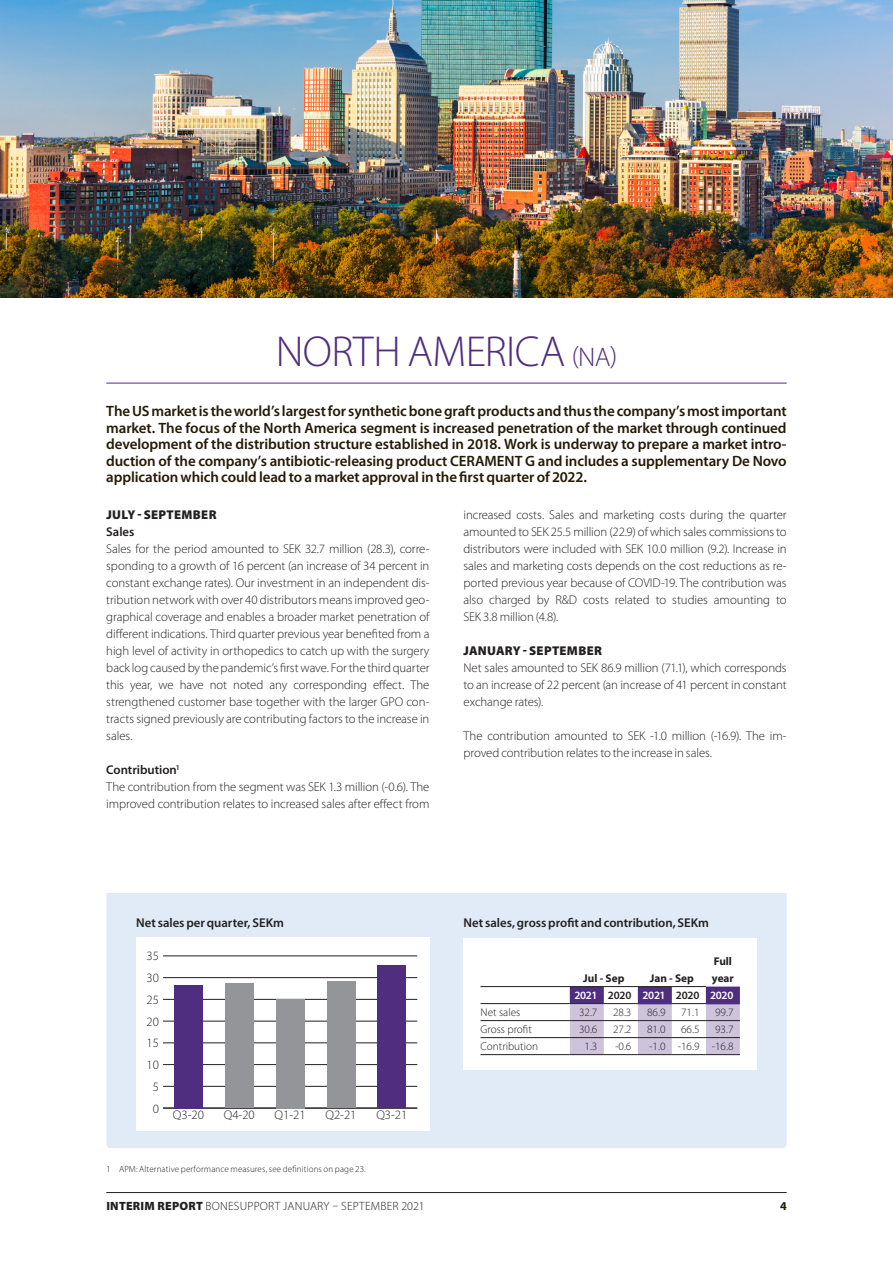
<style>
.page{position:relative;width:893px;height:1263px;background:#fff}
.page>*{position:absolute;margin:0;border:0;box-sizing:border-box;transform-origin:0 0}
.Rubrik_1{font:300 43.5px "Myriad Pro";letter-spacing:-.01em;color:#4f2d7f}
.Ingress{font:600 15px/16.5px "Myriad Pro";letter-spacing:-.01em;color:#251a05;text-align:justify}
.t1{font:300 12.75px/17px "Myriad Pro";letter-spacing:-.005em;color:#231f20;text-align:justify}
.Underrubrik_2_-_ny{font:600 12.75px "Myriad Pro";color:#231f20}
.Underrubrik_1_-_ny{font:900 12.75px "Myriad Pro";letter-spacing:.025em;color:#231f20}
.t2{font:300 12px "Myriad Pro";letter-spacing:.02em;color:#231f20}
.t3{font:700 12px "Myriad Pro";color:#251a05}
.Tabell_neutral_-_hög{font:300 11.25px "Myriad Pro";color:#231f20}
.Tabell_neutral_-_vän{font:300 11.25px "Myriad Pro";color:#231f20}
.Not_bröd_tabell_rubr{font:700 11.25px/17px "Myriad Pro";color:#231f20}
.Not_bröd_tabell_rubr-2{font:600 11.25px "Myriad Pro";letter-spacing:-.03em;color:#fff}
.Not_bröd_tabell_rubr-3{font:600 11.25px "Myriad Pro";letter-spacing:-.015em;color:#231f20}
.Fotnot{font:300 9px "Myriad Pro";letter-spacing:.015em;color:#231f20}
.s1{font-size:27px}
.s2{font-weight:900}
</style>
<div class="page">
<hr style="left:106px;top:1192px;width:681px;height:1px;background:#231f20">
<hr style="left:106px;top:383px;width:681px;height:1px;background:#4f2d7f">
<img style="left:0;top:0;width:893px;height:298px">
<div style="left:106px;top:893px;width:681px;height:255px;background:#e1ebf7"></div>
<div style="left:136px;top:938px;width:293px;height:193px;background:#fff"></div>
<hr style="left:163px;top:1107px;width:254px;height:1px;background:#231f20">
<hr style="left:163px;top:1086px;width:254px;height:1px;background:#231f20">
<hr style="left:163px;top:1064px;width:254px;height:1px;background:#231f20">
<hr style="left:163px;top:1042px;width:254px;height:1px;background:#231f20">
<hr style="left:163px;top:1021px;width:254px;height:1px;background:#231f20">
<hr style="left:163px;top:999px;width:254px;height:1px;background:#231f20">
<hr style="left:163px;top:977px;width:254px;height:1px;background:#231f20">
<hr style="left:163px;top:956px;width:254px;height:1px;background:#231f20">
<div style="left:174px;top:985px;width:29px;height:123px;background:#4f2d7f"></div>
<div style="left:225px;top:984px;width:29px;height:124px;background:#939598"></div>
<div style="left:276px;top:999px;width:28px;height:109px;background:#939598"></div>
<div style="left:327px;top:981px;width:28px;height:127px;background:#939598"></div>
<div style="left:378px;top:966px;width:28px;height:142px;background:#4f2d7f"></div>
<div style="left:463px;top:938px;width:294px;height:131px;background:#fff"></div>
<svg style="left:570px;top:986px;width:170px;height:68px"></svg>
<hr style="left:480px;top:1054px;width:90px;height:1px;background:#231f20">
<hr style="left:604px;top:1054px;width:34px;height:1px;background:#231f20">
<hr style="left:672px;top:1054px;width:34px;height:1px;background:#231f20">
<hr style="left:638px;top:1054px;width:34px;height:1px;background:#231f20">
<hr style="left:706px;top:1054px;width:34px;height:1px;background:#231f20">
<hr style="left:638px;top:1003px;width:34px;height:1px;background:#4f2d7f">
<hr style="left:706px;top:1003px;width:34px;height:1px;background:#4f2d7f">
<hr style="left:604px;top:1003px;width:34px;height:1px;background:#231f20">
<hr style="left:672px;top:1003px;width:34px;height:1px;background:#231f20">
<hr style="left:570px;top:986px;width:34px;height:1px;background:#231f20">
<hr style="left:604px;top:986px;width:34px;height:1px;background:#231f20">
<hr style="left:480px;top:1003px;width:90px;height:1px;background:#231f20">
<hr style="left:638px;top:986px;width:34px;height:1px;background:#231f20">
<hr style="left:672px;top:986px;width:34px;height:1px;background:#231f20">
<hr style="left:480px;top:1020px;width:90px;height:1px;background:#231f20">
<hr style="left:570px;top:1020px;width:34px;height:1px;background:#231f20">
<hr style="left:604px;top:1020px;width:34px;height:1px;background:#231f20">
<hr style="left:638px;top:1020px;width:34px;height:1px;background:#231f20">
<hr style="left:672px;top:1020px;width:34px;height:1px;background:#231f20">
<hr style="left:706px;top:1020px;width:34px;height:1px;background:#231f20">
<hr style="left:480px;top:1037px;width:90px;height:1px;background:#231f20">
<hr style="left:570px;top:1037px;width:34px;height:1px;background:#231f20">
<hr style="left:604px;top:1037px;width:34px;height:1px;background:#231f20">
<hr style="left:638px;top:1037px;width:34px;height:1px;background:#231f20">
<hr style="left:672px;top:1037px;width:34px;height:1px;background:#231f20">
<hr style="left:706px;top:1037px;width:34px;height:1px;background:#231f20">
<hr style="left:480px;top:986px;width:90px;height:1px;background:#231f20">
<hr style="left:570px;top:1003px;width:34px;height:1px;background:#231f20">
<hr style="left:570px;top:1054px;width:34px;height:1px;background:#231f20">
<p class="Rubrik_1" style="left:276px;top:325px;width:343px">NORTH AMERICA <span class="s1">(NA)</span></p>
<p class="Ingress" style="left:106px;top:403px;width:682px">The US market is the world’s largest for synthetic bone graft products and thus the company’s most important market. The focus of the North America segment is increased penetration of the market through continued development of the distribution structure established in 2018. Work is underway to prepare a market intro&shy;duction of the company’s antibiotic-releasing product CERAMENT G and includes a supplementary De Novo application which could lead to a market approval in the first quarter of 2022.</p>
<p class="Underrubrik_1_-_ny" style="left:106px;top:506px;width:112px">JULY - SEPTEMBER</p>
<p class="Underrubrik_2_-_ny" style="left:106px;top:523px;width:30px">Sales</p>
<p class="t1" style="left:106px;top:540px;width:325px">Sales for the period amounted to SEK 32.7 million (28.3), corre&shy;sponding to a growth of 16 percent (an increase of 34 percent in constant exchange rates). Our investment in an independent dis&shy;tribution network with over 40 distributors means improved geo&shy;graphical coverage and enables a broader market penetration of different indications. Third quarter previous year benefited from a high level of activity in orthopedics to catch up with the surgery back log caused by the pandemic’s first wave. For the third quarter this year, we have not noted any corresponding effect. The strengthened customer base together with the larger GPO con&shy;tracts signed previously are contributing factors to the increase in sales.</p>
<p class="Underrubrik_2_-_ny" style="left:106px;top:761px;width:75px">Contribution<sup>1</sup></p>
<p class="t1" style="left:106px;top:778px;width:325px">The contribution from the segment was SEK 1.3 million (-0.6). The improved contribution relates to increased sales after effect from</p>
<p class="t1" style="left:463px;top:506px;width:325px">increased costs. Sales and marketing costs during the quarter amounted to SEK 25.5 million (22.9) of which sales commissions to distributors were included with SEK 10.0 million (9.2). Increase in sales and marketing costs depends on the cost reductions as re&shy;ported previous year because of COVID-19. The contribution was also charged by R&amp;D costs related to studies amounting to SEK 3.8 million (4.8).</p>
<p class="Underrubrik_1_-_ny" style="left:464px;top:642px;width:140px">JANUARY - SEPTEMBER</p>
<p class="t1" style="left:463px;top:659px;width:325px">Net sales amounted to SEK 86.9 million (71.1), which corresponds to an increase of 22 percent (an increase of 41 percent in constant exchange rates).</p>
<p class="t1" style="left:463px;top:727px;width:325px">The contribution amounted to SEK -1.0 million (-16.9). The im&shy;proved contribution relates to the increase in sales.</p>
<p class="Underrubrik_2_-_ny" style="left:136px;top:915px;width:149px">Net sales per quarter, SEKm</p>
<p class="Underrubrik_2_-_ny" style="left:463px;top:915px;width:247px">Net sales, gross profit and contribution, SEKm</p>
<p class="t1" style="left:147px;top:947px;width:14px">35</p>
<p class="t1" style="left:147px;top:969px;width:14px">30</p>
<p class="t1" style="left:147px;top:991px;width:14px">25</p>
<p class="t1" style="left:147px;top:1013px;width:14px">20</p>
<p class="t1" style="left:147px;top:1034px;width:14px">15</p>
<p class="t1" style="left:147px;top:1056px;width:14px">10</p>
<p class="t1" style="left:153px;top:1078px;width:8px">5</p>
<p class="t1" style="left:153px;top:1100px;width:8px">0</p>
<p class="t1" style="left:173px;top:1106px;width:33px">Q3-20</p>
<p class="t1" style="left:224px;top:1106px;width:33px">Q4-20</p>
<p class="t1" style="left:275px;top:1106px;width:33px">Q1-21</p>
<p class="t1" style="left:325px;top:1106px;width:33px">Q2-21</p>
<p class="t1" style="left:376px;top:1106px;width:33px">Q3-21</p>
<p class="Fotnot" style="left:106px;top:1163px;width:261px">1 APM: Alternative performance measures, see definitions on page 23.</p>
<p class="Not_bröd_tabell_rubr" style="left:583px;top:970px;width:43px">Jul - Sep</p>
<p class="Not_bröd_tabell_rubr" style="left:650px;top:970px;width:46px">Jan - Sep</p>
<p class="Not_bröd_tabell_rubr" style="left:712px;top:953px;width:23px">Full year</p>
<p class="Not_bröd_tabell_rubr-2" style="left:574px;top:988px;width:25px">2021</p>
<p class="Not_bröd_tabell_rubr-3" style="left:608px;top:988px;width:25px">2020</p>
<p class="Not_bröd_tabell_rubr-2" style="left:642px;top:988px;width:25px">2021</p>
<p class="Not_bröd_tabell_rubr-3" style="left:676px;top:988px;width:25px">2020</p>
<p class="Not_bröd_tabell_rubr-2" style="left:710px;top:988px;width:25px">2020</p>
<p class="Tabell_neutral_-_vän" style="left:480px;top:1006px;width:41px">Net sales</p>
<p class="Tabell_neutral_-_hög" style="left:579px;top:1006px;width:20px">32.7</p>
<p class="Tabell_neutral_-_hög" style="left:613px;top:1006px;width:20px">28.3</p>
<p class="Tabell_neutral_-_hög" style="left:647px;top:1006px;width:20px">86.9</p>
<p class="Tabell_neutral_-_hög" style="left:681px;top:1006px;width:20px">71.1</p>
<p class="Tabell_neutral_-_hög" style="left:715px;top:1006px;width:20px">99.7</p>
<p class="Tabell_neutral_-_vän" style="left:480px;top:1023px;width:53px">Gross profit</p>
<p class="Tabell_neutral_-_hög" style="left:579px;top:1023px;width:20px">30.6</p>
<p class="Tabell_neutral_-_hög" style="left:613px;top:1023px;width:20px">27.2</p>
<p class="Tabell_neutral_-_hög" style="left:647px;top:1023px;width:20px">81.0</p>
<p class="Tabell_neutral_-_hög" style="left:681px;top:1023px;width:20px">66.5</p>
<p class="Tabell_neutral_-_hög" style="left:715px;top:1023px;width:20px">93.7</p>
<p class="Tabell_neutral_-_vän" style="left:480px;top:1040px;width:59px">Contribution</p>
<p class="Tabell_neutral_-_hög" style="left:584px;top:1040px;width:14px">1.3</p>
<p class="Tabell_neutral_-_hög" style="left:615px;top:1040px;width:18px">-0.6</p>
<p class="Tabell_neutral_-_hög" style="left:649px;top:1040px;width:18px">-1.0</p>
<p class="Tabell_neutral_-_hög" style="left:678px;top:1040px;width:23px">-16.9</p>
<p class="Tabell_neutral_-_hög" style="left:712px;top:1040px;width:23px">-16.8</p>
<p class="t2" style="left:106px;top:1198px;width:320px"><span class="s2">INTERIM REPORT</span> BONESUPPORT JANUARY – SEPTEMBER 2021</p>
<p class="t3" style="left:780px;top:1198px;width:8px">4</p>
</div>
